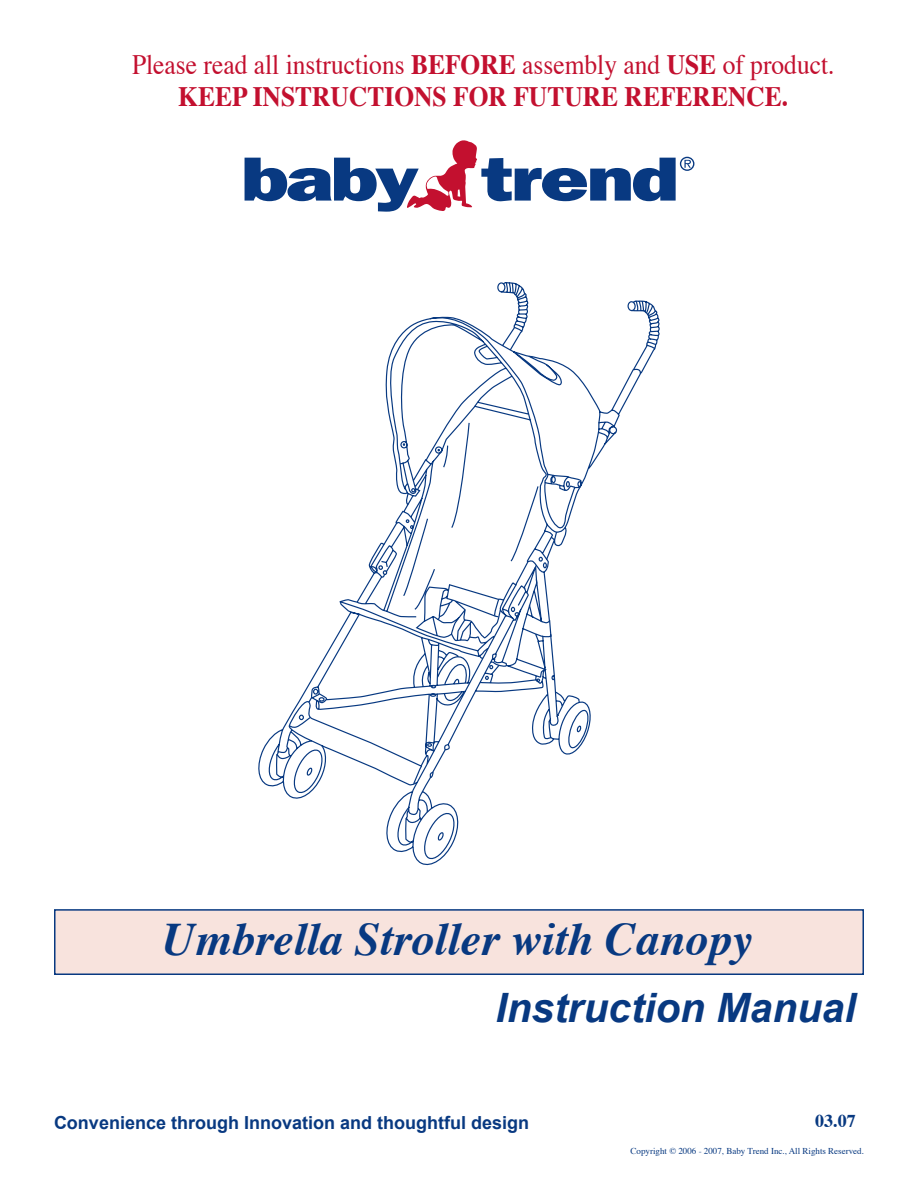
<style>
.page{position:relative;width:918px;height:1188px;background:#fff}
.page>*{position:absolute;margin:0;border:0;box-sizing:border-box;transform-origin:0 0}
.t1{font:italic 700 46.5px "Times";color:#083981}
.t2{font:italic 700 40.5px "Arial";color:#083981}
.t3{font:28.05px/31.5px "Times";color:#c3102f;text-align:center;scale:.91 1}
.t4{font:700 18px "Arial";color:#083981}
.t5{font:700 18px "Times";color:#083981}
.t6{font:9px "Times";color:#083981}
.s1{font-weight:700}
</style>
<div class="page">
<div style="left:55px;top:910px;width:808px;height:64px;background:#f8e3dd"></div>
<div style="left:54px;top:909px;width:810px;height:66px;border:2px solid #083981"></div>
<svg style="left:245px;top:140px;width:449px;height:72px"></svg>
<svg style="left:258px;top:282px;width:402px;height:584px"></svg>
<svg style="left:288px;top:422px;width:251px;height:363px"></svg>
<p class="t3" style="left:132px;top:51px;width:774px">Please read all instructions <span class="s1">BEFORE</span> assembly and <span class="s1">USE</span> of product.<br><span class="s1">KEEP INSTRUCTIONS FOR FUTURE REFERENCE.</span></p>
<h1 class="t1" style="left:162px;top:909px;width:592px">Umbrella Stroller with Canopy</h1>
<h2 class="t2" style="left:496px;top:985px;width:362px">Instruction Manual</h2>
<p class="t4" style="left:54px;top:1112px;width:477px">Convenience through Innovation and thoughtful design</p>
<p class="t5" style="left:815px;top:1109px;width:42px">03.07</p>
<p class="t6" style="left:631px;top:1146px;width:235px">Copyright © 2006 - 2007, Baby Trend Inc., All Rights Reserved.</p>
</div>
